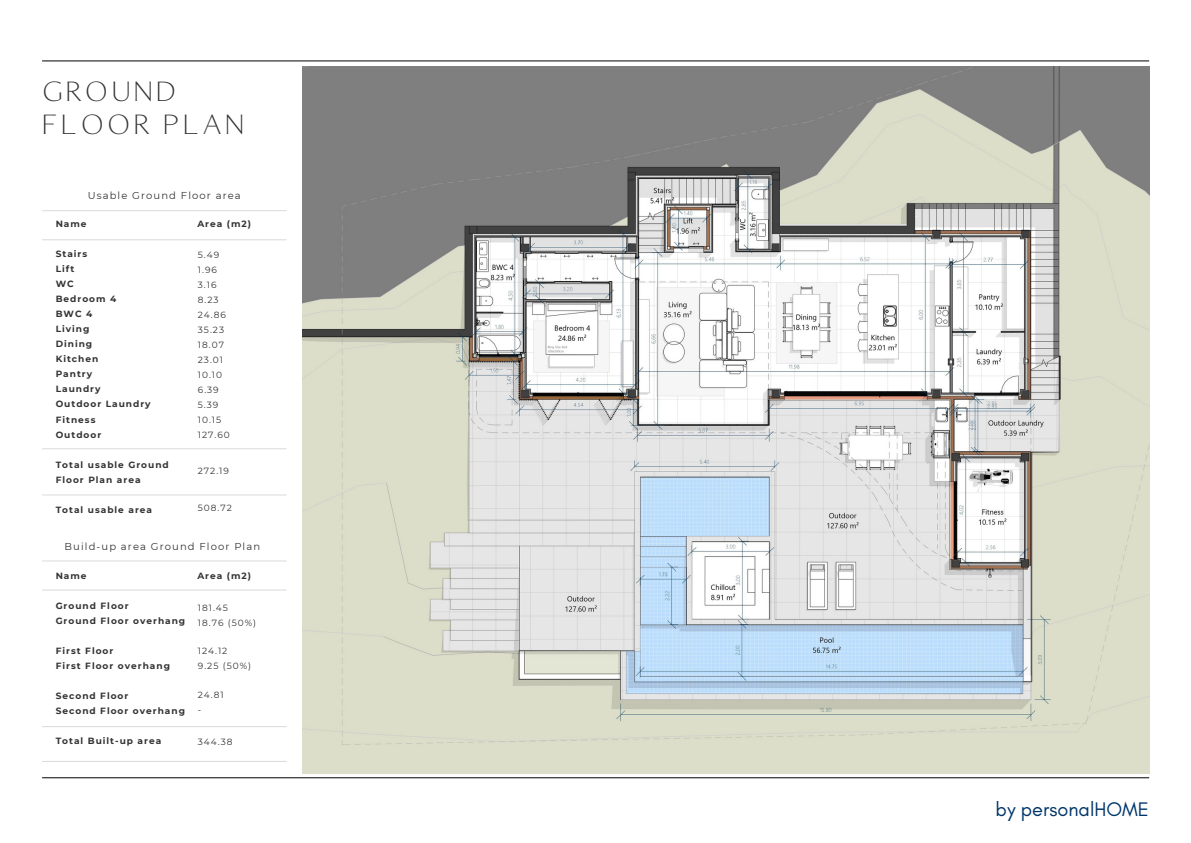
<style>
.page{position:relative;width:1191px;height:843px;background:#fff}
.page>*{position:absolute;margin:0;border:0;box-sizing:border-box;transform-origin:0 0}
.t1{font:30px "Maleah";letter-spacing:.11em;color:#333}
.t2{font:20px "Glacial Indifference";color:#003569}
.t3{font:10px "Montserrat";letter-spacing:.11em;color:#333}
.t4{font:700 9px "Montserrat";letter-spacing:.11em;color:#333}
.t5{font:9px "Montserrat";letter-spacing:.11em;color:#333}
</style>
<div class="page">
<hr style="left:42px;top:61px;width:1106px;height:1px;background:#000">
<hr style="left:42px;top:777px;width:1106px;height:1px;background:#000">
<hr style="left:42px;top:239px;width:244px;height:1px;background:#d9d9d9">
<hr style="left:42px;top:448px;width:244px;height:1px;background:#d9d9d9">
<hr style="left:42px;top:494px;width:244px;height:1px;background:#d9d9d9">
<hr style="left:42px;top:210px;width:244px;height:1px;background:#d9d9d9">
<img style="left:302px;top:66px;width:846px;height:707px">
<hr style="left:42px;top:589px;width:244px;height:1px;background:#d9d9d9">
<hr style="left:42px;top:726px;width:244px;height:1px;background:#d9d9d9">
<hr style="left:42px;top:760px;width:244px;height:1px;background:#d9d9d9">
<hr style="left:42px;top:560px;width:244px;height:1px;background:#d9d9d9">
<p class="t1" style="left:42px;top:73px;width:136px">GROUND</p>
<p class="t1" style="left:42px;top:106px;width:203px">FLOOR PLAN</p>
<p class="t3" style="left:88px;top:189px;width:155px">Usable Ground Floor area</p>
<p class="t4" style="left:56px;top:218px;width:32px">Name</p>
<p class="t4" style="left:197px;top:218px;width:55px">Area (m2)</p>
<p class="t4" style="left:56px;top:248px;width:33px">Stairs</p>
<p class="t4" style="left:56px;top:263px;width:20px">Lift</p>
<p class="t4" style="left:56px;top:278px;width:20px">WC</p>
<p class="t4" style="left:56px;top:293px;width:62px">Bedroom 4</p>
<p class="t4" style="left:56px;top:308px;width:38px">BWC 4</p>
<p class="t4" style="left:56px;top:323px;width:35px">Living</p>
<p class="t4" style="left:56px;top:338px;width:38px">Dining</p>
<p class="t4" style="left:56px;top:353px;width:44px">Kitchen</p>
<p class="t4" style="left:56px;top:368px;width:38px">Pantry</p>
<p class="t4" style="left:56px;top:383px;width:46px">Laundry</p>
<p class="t4" style="left:56px;top:398px;width:96px">Outdoor Laundry</p>
<p class="t4" style="left:56px;top:413px;width:41px">Fitness</p>
<p class="t4" style="left:56px;top:428px;width:47px">Outdoor</p>
<p class="t4" style="left:56px;top:458px;width:115px">Total usable Ground</p>
<p class="t4" style="left:56px;top:473px;width:86px">Floor Plan area</p>
<p class="t4" style="left:56px;top:503px;width:98px">Total usable area</p>
<p class="t5" style="left:198px;top:249px;width:23px">5.49</p>
<p class="t5" style="left:198px;top:264px;width:21px">1.96</p>
<p class="t5" style="left:198px;top:279px;width:20px">3.16</p>
<p class="t5" style="left:198px;top:294px;width:22px">8.23</p>
<p class="t5" style="left:198px;top:309px;width:30px">24.86</p>
<p class="t5" style="left:198px;top:324px;width:28px">35.23</p>
<p class="t5" style="left:198px;top:339px;width:28px">18.07</p>
<p class="t5" style="left:198px;top:354px;width:27px">23.01</p>
<p class="t5" style="left:198px;top:369px;width:26px">10.10</p>
<p class="t5" style="left:198px;top:384px;width:22px">6.39</p>
<p class="t5" style="left:198px;top:399px;width:22px">5.39</p>
<p class="t5" style="left:198px;top:414px;width:25px">10.15</p>
<p class="t5" style="left:198px;top:429px;width:33px">127.60</p>
<p class="t5" style="left:198px;top:464px;width:33px">272.19</p>
<p class="t5" style="left:198px;top:502px;width:36px">508.72</p>
<p class="t3" style="left:65px;top:540px;width:197px">Build-up area Ground Floor Plan</p>
<p class="t4" style="left:56px;top:569px;width:32px">Name</p>
<p class="t4" style="left:197px;top:569px;width:55px">Area (m2)</p>
<p class="t4" style="left:56px;top:599px;width:74px">Ground Floor</p>
<p class="t4" style="left:56px;top:614px;width:131px">Ground Floor overhang</p>
<p class="t4" style="left:56px;top:644px;width:59px">First Floor</p>
<p class="t4" style="left:56px;top:659px;width:116px">First Floor overhang</p>
<p class="t4" style="left:56px;top:689px;width:74px">Second Floor</p>
<p class="t4" style="left:56px;top:704px;width:131px">Second Floor overhang</p>
<p class="t4" style="left:56px;top:734px;width:107px">Total Built-up area</p>
<p class="t5" style="left:198px;top:601px;width:32px">181.45</p>
<p class="t5" style="left:198px;top:616px;width:60px">18.76 (50%)</p>
<p class="t5" style="left:198px;top:645px;width:31px">124.12</p>
<p class="t5" style="left:198px;top:660px;width:55px">9.25 (50%)</p>
<p class="t5" style="left:198px;top:688px;width:27px">24.81</p>
<p class="t5" style="left:198px;top:703px;width:5px">-</p>
<p class="t5" style="left:198px;top:736px;width:36px">344.38</p>
<p class="t2" style="left:995px;top:796px;width:155px">by personalHOME</p>
</div>
